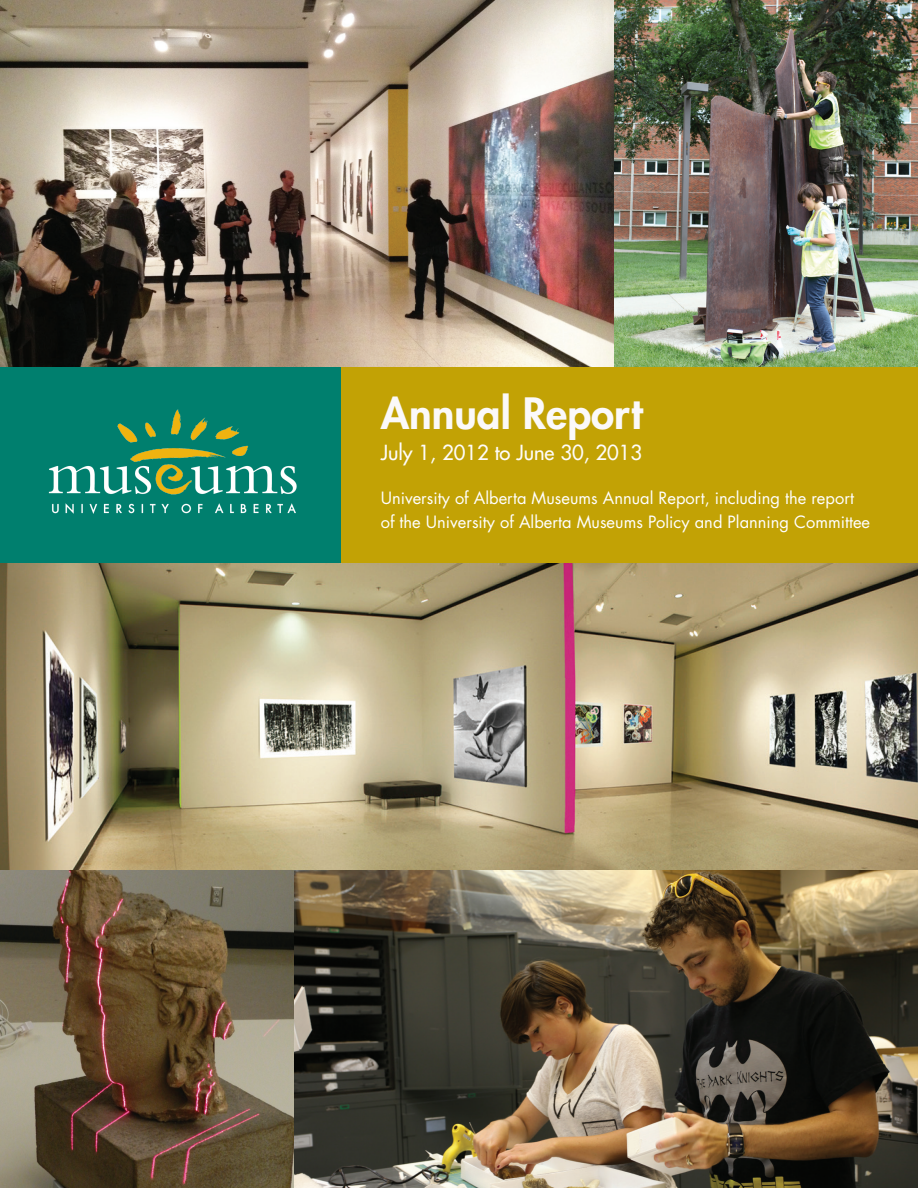
<style>
.page{position:relative;width:918px;height:1188px;background:#fff}
.page>*{position:absolute;margin:0;border:0;box-sizing:border-box;transform-origin:0 0}
.Story_para{font:800 42px "Futura LT";color:#fbf9f9}
.Story_para-2{font:20.25px "Futura LT";color:#fefcf9}
.Story_para-3{font:16.5px/24px "Futura LT";color:#fff}
</style>
<div class="page">
<img style="left:0;top:563px;width:918px;height:625px">
<img style="left:0;top:0;width:918px;height:367px">
<div style="left:0;top:367px;width:918px;height:196px;background:#c2a205"></div>
<div style="left:0;top:367px;width:340px;height:196px;background:#007f6e"></div>
<img style="left:48px;top:409px;width:249px;height:105px">
<p class="Story_para" style="left:381px;top:386px;width:263px">Annual Report</p>
<p class="Story_para-2" style="left:381px;top:440px;width:263px">July 1, 2012 to June 30, 2013</p>
<p class="Story_para-3" style="left:381px;top:486px;width:491px">University of Alberta Museums Annual Report, including the report of the University of Alberta Museums Policy and Planning Committee</p>
</div>
